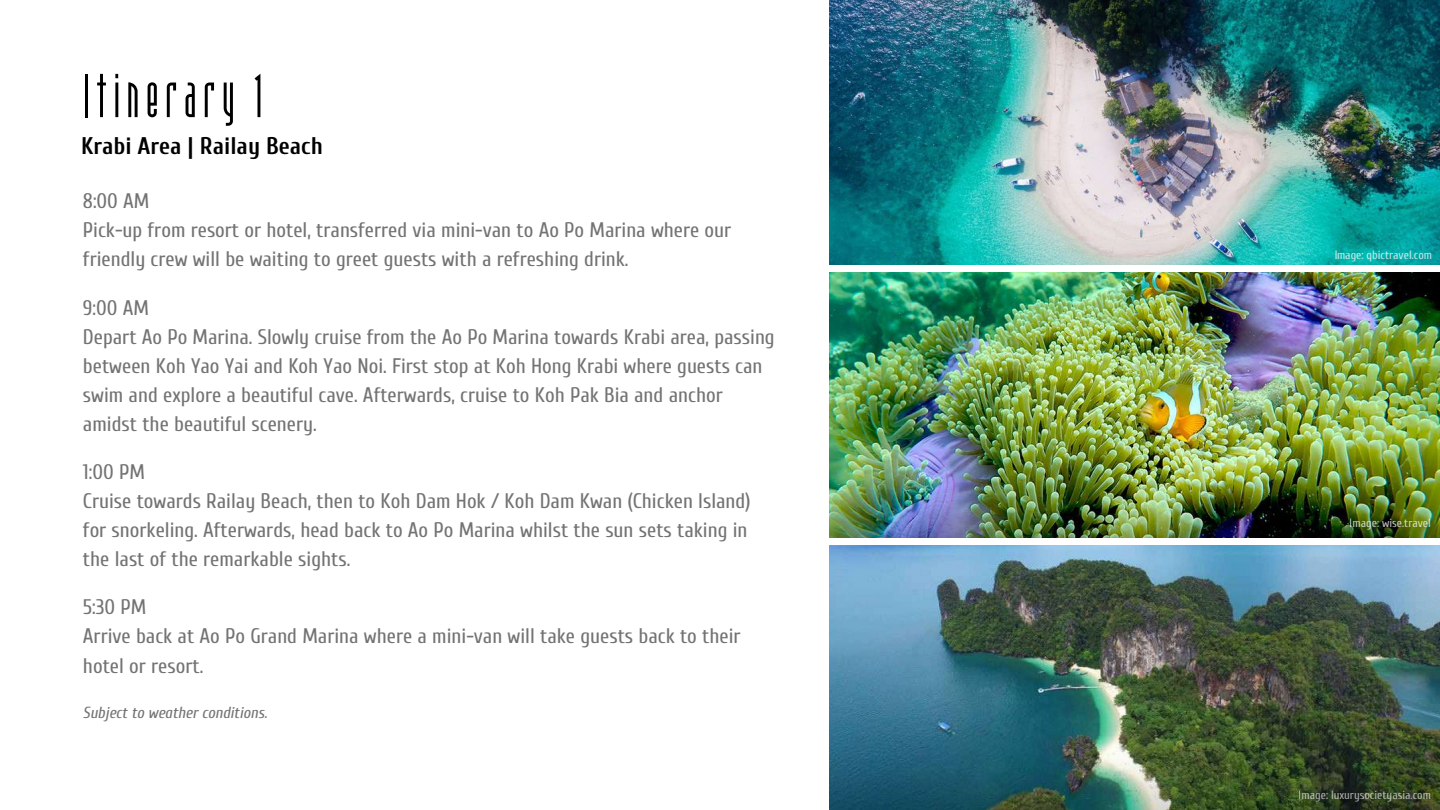
<style>
.page{position:relative;width:1440px;height:810px;background:#fff}
.page>*{position:absolute;margin:0;border:0;box-sizing:border-box;transform-origin:0 0}
.t1{font:60.5px "Marapfhont";letter-spacing:.11em;color:#000}
.t2{font:700 24px "Cuprum";color:#000}
.t3{font:21px/29px "Cuprum";color:#737373}
.t4{font:italic 16px "Cuprum";color:#737373}
.t5{font:12px "Cuprum";color:#fff}
</style>
<div class="page">
<img style="left:829px;top:0;width:611px;height:265px">
<img style="left:829px;top:272px;width:611px;height:266px">
<img style="left:829px;top:545px;width:611px;height:265px">
<h1 class="t1" style="left:83px;top:65px;width:181px">Itinerary 1</h1>
<p class="t2" style="left:81px;top:132px;width:243px">Krabi Area | Railay Beach</p>
<p class="t3" style="left:83px;top:187px;width:650px">8:00 AM<br>Pick-up from resort or hotel, transferred via mini-van to Ao Po Marina where our friendly crew will be waiting to greet guests with a refreshing drink.</p>
<p class="t3" style="left:83px;top:293px;width:693px">9:00 AM<br>Depart Ao Po Marina. Slowly cruise from the Ao Po Marina towards Krabi area, passing between Koh Yao Yai and Koh Yao Noi. First stop at Koh Hong Krabi where guests can swim and explore a beautiful cave. Afterwards, cruise to Koh Pak Bia and anchor amidst the beautiful scenery.</p>
<p class="t3" style="left:83px;top:458px;width:669px">1:00 PM<br>Cruise towards Railay Beach, then to Koh Dam Hok / Koh Dam Kwan (Chicken Island) for snorkeling. Afterwards, head back to Ao Po Marina whilst the sun sets taking in the last of the remarkable sights.</p>
<p class="t3" style="left:83px;top:593px;width:659px">5:30 PM<br>Arrive back at Ao Po Grand Marina where a mini-van will take guests back to their hotel or resort.</p>
<p class="t4" style="left:83px;top:704px;width:186px">Subject to weather conditions.</p>
<p class="t5" style="left:1334px;top:248px;width:99px">Image: qbictravel.com</p>
<p class="t5" style="left:1350px;top:516px;width:83px">Image: wise.travel</p>
<p class="t5" style="left:1299px;top:788px;width:134px">Image: luxurysocietyasia.com</p>
</div>
